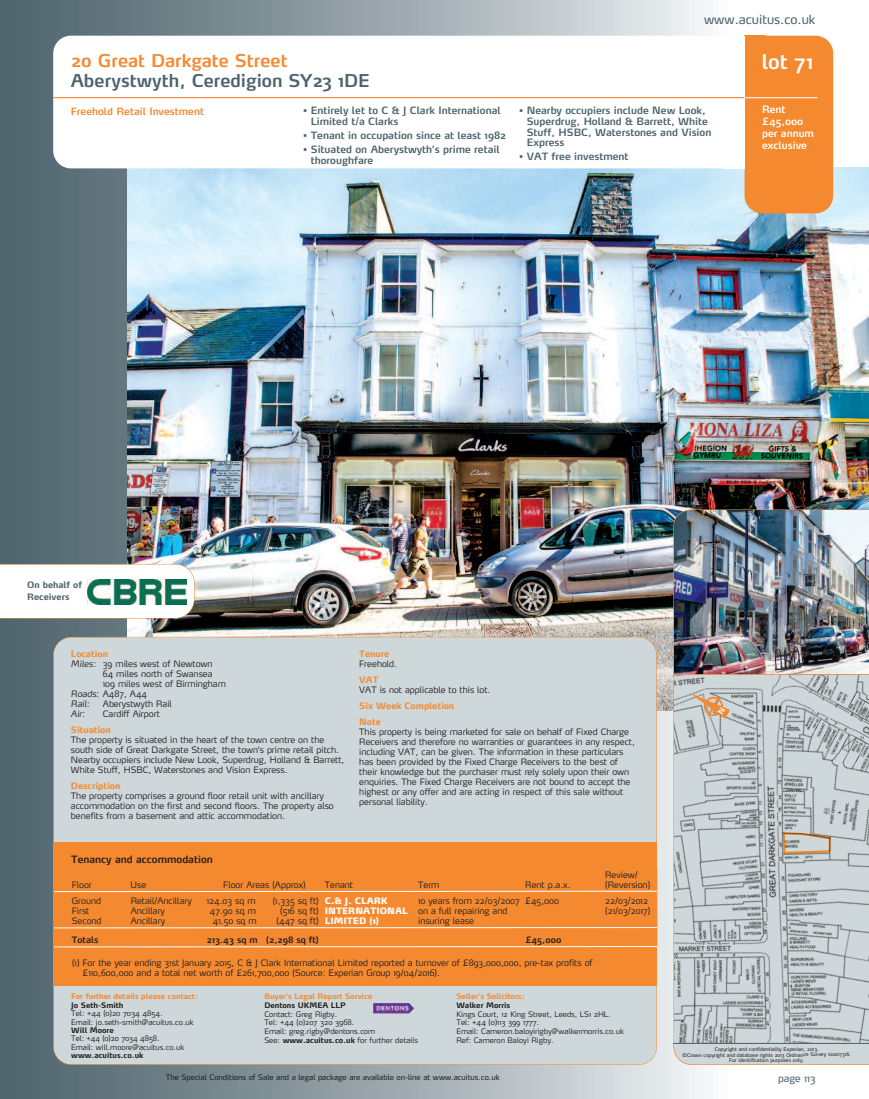
<style>
.page{position:relative;width:869px;height:1099px;background:#fff}
.page>*{position:absolute;margin:0;border:0;box-sizing:border-box;transform-origin:0 0}
.t1{font:600 20px "Max";color:#fff}
.t2{font:600 17.5px "Max";color:#4c636b}
.t3{font:600 17.5px "Max";color:#f58930}
.t4{font:12.5px "Max";color:#4c636b}
.t5{font:600 10px/10.6px "Max";color:#4c636b}
.t6{font:600 10px/12px "Max";color:#fff}
.t7{font:600 10px "Max";color:#f58930}
.t8{font:600 10px "Max";color:#231f20}
.t9{font:10px "Max";color:#4c636b}
.t10{font:300 8.75px/10px "Max";color:#231f20}
.t11{font:700 8.75px/16px "Max";color:#f58930}
.t12{font:900 8.75px/10px "Max";color:#fff}
.t13{font:600 8.75px "Max";color:#231f20}
.t14{font:700 8.75px/11.2px "Max";color:#4c636b}
.t15{font:italic 300 8.75px "Max";color:#231f20}
.t16{font:300 7.5px/8.8px "Max";color:#231f20}
.t17{font:7.5px "Max";color:#231f20}
.t18{font:700 7.5px "Max";color:#f58930}
.t19{font:700 7.5px "Max";color:#231f20}
.t20{font:5px/5.6px "Max";color:#231f20;text-align:center}
.s1{font-style:italic}
.s2{font-weight:700}
</style>
<div class="page">
<div style="left:0;top:0;width:733px;height:1098px;background:linear-gradient(to right,#485d66,#f2f1f1)"></div>
<img style="left:128px;top:168px;width:740px;height:542px">
<div style="left:744px;top:36px;width:88px;height:177px;background:#f58930;border-radius:18px"></div>
<div style="left:744px;top:36px;width:21px;height:14px;background:#f58930"></div>
<div style="left:53px;top:36px;width:691px;height:132px;background:#fff;border-radius:18px"></div>
<hr style="left:735px;top:97px;width:82px;height:1px;background:#fff">
<div style="left:722px;top:36px;width:22px;height:132px;background:#fff"></div>
<hr style="left:53px;top:97px;width:691px;height:1px;background:#f47321">
<div style="left:54px;top:637px;width:602px;height:427px;background:#ced8da;border-radius:18px"></div>
<svg style="left:0;top:564px;width:194px;height:54px"></svg>
<div style="left:53px;top:842px;width:603px;height:143px;background:#f58930"></div>
<svg style="left:673px;top:674px;width:195px;height:369px;background:#bbc3c4"></svg>
<div style="left:673px;top:1044px;width:195px;height:20px;background:#ced8da"></div>
<hr style="left:673px;top:1043px;width:195px;height:1px;background:#4c636b">
<img style="left:673px;top:509px;width:195px;height:165px">
<img style="left:373px;top:1003px;width:41px;height:10px">
<img style="left:87px;top:580px;width:100px;height:24px">
<hr style="left:656px;top:867px;width:1px;height:79px;background:#f58930">
<hr style="left:54px;top:891px;width:602px;height:1px;background:#fff">
<hr style="left:54px;top:927px;width:602px;height:1px;background:#fff">
<hr style="left:54px;top:946px;width:602px;height:1px;background:#fff">
<svg style="left:689px;top:693px;width:40px;height:25px"></svg>
<h2 class="t3" style="left:71px;top:54px;width:218px">20 Great Darkgate Street</h2>
<h2 class="t2" style="left:71px;top:74px;width:300px">Aberystwyth, Ceredigion SY23 1DE</h2>
<p class="t7" style="left:71px;top:107px;width:135px">Freehold Retail Investment</p>
<p class="t5" style="left:310px;top:106px;width:191px;text-indent:-7px">• Entirely let to C &amp; J Clark International<br>Limited t/a Clarks</p>
<p class="t5" style="left:303px;top:131px;width:204px">• Tenant in occupation since at least 1982</p>
<p class="t5" style="left:310px;top:145px;width:190px;text-indent:-7px">• Situated on Aberystwyth’s prime retail thoroughfare</p>
<h3 class="t4" style="left:703px;top:15px;width:113px">www.acuitus.co.uk</h3>
<p class="t5" style="left:526px;top:106px;width:186px;text-indent:-7px">• Nearby occupiers include New Look,<br>Superdrug, Holland &amp; Barrett, White<br>Stuff, HSBC, Waterstones and Vision<br>Express</p>
<p class="t5" style="left:519px;top:152px;width:111px">• VAT free investment</p>
<h1 class="t1" style="left:761px;top:54px;width:53px">lot 71</h1>
<p class="t6" style="left:761px;top:105px;width:53px">Rent £45,000 per annum exclusive</p>
<p class="t14" style="left:27px;top:580px;width:56px">On behalf of<br>Receivers</p>
<p class="t11" style="left:71px;top:646px;width:38px">Location</p>
<p class="t10" style="left:71px;top:659px;width:143px"><span class="s1">Miles:</span> 39 miles west of Newtown</p>
<p class="t10" style="left:103px;top:669px;width:111px">64 miles north of Swansea</p>
<p class="t10" style="left:103px;top:679px;width:124px">109 miles west of Birmingham</p>
<p class="t10" style="left:71px;top:689px;width:78px"><span class="s1">Roads:</span> A487, A44</p>
<p class="t15" style="left:71px;top:700px;width:20px">Rail:</p>
<p class="t10" style="left:103px;top:699px;width:70px">Aberystwyth Rail</p>
<p class="t15" style="left:71px;top:710px;width:16px">Air:</p>
<p class="t10" style="left:103px;top:709px;width:58px">Cardiff Airport</p>
<p class="t11" style="left:71px;top:722px;width:41px">Situation</p>
<p class="t10" style="left:71px;top:735px;width:275px">The property is situated in the heart of the town centre on the south side of Great Darkgate Street, the town's prime retail pitch.<br>Nearby occupiers include New Look, Superdrug, Holland &amp; Barrett, White Stuff, HSBC, Waterstones and Vision Express.</p>
<p class="t11" style="left:71px;top:778px;width:51px">Description</p>
<p class="t10" style="left:71px;top:791px;width:264px">The property comprises a ground floor retail unit with ancillary accommodation on the first and second floors. The property also benefits from a basement and attic accommodation.</p>
<p class="t8" style="left:71px;top:855px;width:143px">Tenancy and accommodation</p>
<p class="t11" style="left:359px;top:646px;width:31px">Tenure</p>
<p class="t10" style="left:359px;top:659px;width:39px">Freehold.</p>
<p class="t11" style="left:359px;top:672px;width:21px">VAT</p>
<p class="t10" style="left:359px;top:685px;width:133px">VAT is not applicable to this lot.</p>
<p class="t11" style="left:359px;top:698px;width:96px">Six Week Completion<br>Note</p>
<p class="t10" style="left:359px;top:727px;width:277px">This property is being marketed for sale on behalf of Fixed Charge Receivers and therefore no warranties or guarantees in any respect, including VAT, can be given. The information in these particulars has been provided by the Fixed Charge Receivers to the best of their knowledge but the purchaser must rely solely upon their own enquiries. The Fixed Charge Receivers are not bound to accept the highest or any offer and are acting in respect of this sale without personal liability.</p>
<p class="t10" style="left:72px;top:880px;width:22px">Floor</p>
<p class="t10" style="left:131px;top:880px;width:17px">Use</p>
<p class="t10" style="left:223px;top:880px;width:84px">Floor Areas (Approx)</p>
<p class="t10" style="left:324px;top:880px;width:30px">Tenant</p>
<p class="t10" style="left:418px;top:880px;width:23px">Term</p>
<p class="t10" style="left:525px;top:880px;width:47px">Rent p.a.x.</p>
<p class="t10" style="left:605px;top:870px;width:46px">Review/ (Reversion)</p>
<p class="t10" style="left:72px;top:896px;width:31px">Ground<br>First<br>Second</p>
<p class="t10" style="left:131px;top:896px;width:63px">Retail/Ancillary<br>Ancillary<br>Ancillary</p>
<p class="t10" style="left:207px;top:896px;width:50px">124.03 sq m</p>
<p class="t10" style="left:272px;top:896px;width:47px">(1,335 sq ft)</p>
<p class="t12" style="left:324px;top:896px;width:84px">C.&amp; J. CLARK<br>INTERNATIONAL<br>LIMITED (1)</p>
<p class="t10" style="left:418px;top:896px;width:103px">10 years from 22/03/2007 on a full repairing and insuring lease</p>
<p class="t10" style="left:525px;top:896px;width:35px">£45,000</p>
<p class="t10" style="left:605px;top:896px;width:47px">22/03/2012 (21/03/2017)</p>
<p class="t10" style="left:210px;top:906px;width:48px">47.90 sq m</p>
<p class="t10" style="left:280px;top:906px;width:40px">(516 sq ft)</p>
<p class="t10" style="left:213px;top:916px;width:45px">41.50 sq m</p>
<p class="t10" style="left:276px;top:916px;width:44px">(447 sq ft)</p>
<p class="t13" style="left:72px;top:936px;width:28px">Totals</p>
<p class="t13" style="left:207px;top:936px;width:113px">213.43 sq m (2,298 sq ft)</p>
<p class="t13" style="left:525px;top:936px;width:38px">£45,000</p>
<p class="t10" style="left:82px;top:958px;width:511px;text-indent:-10px">(1) For the year ending 31st January 2015, C &amp; J Clark International Limited reported a turnover of £893,000,000, pre-tax profits of £110,600,000 and a total net worth of £261,700,000 (Source: Experian Group 19/04/2016).</p>
<p class="t18" style="left:71px;top:993px;width:128px">For further details please contact:</p>
<p class="t19" style="left:71px;top:1002px;width:54px">Jo Seth-Smith</p>
<p class="t16" style="left:71px;top:1009px;width:124px">Tel: +44 (0)20 7034 4854.<br>Email: jo.seth-smith@acuitus.co.uk</p>
<p class="t19" style="left:71px;top:1027px;width:44px">Will Moore</p>
<p class="t16" style="left:71px;top:1035px;width:114px">Tel: +44 (0)20 7034 4858.<br>Email: will.moore@acuitus.co.uk</p>
<p class="t19" style="left:71px;top:1052px;width:74px">www.acuitus.co.uk</p>
<p class="t18" style="left:264px;top:993px;width:110px">Buyer’s Legal Report Service</p>
<p class="t19" style="left:264px;top:1002px;width:83px">Dentons UKMEA LLP</p>
<p class="t16" style="left:264px;top:1010px;width:155px">Contact: Greg Rigby.<br>Tel: +44 (0)207 320 3968.<br>Email: greg.rigby@dentons.com<br>See: <span class="s2">www.acuitus.co.uk</span> for further details</p>
<p class="t18" style="left:456px;top:993px;width:69px">Seller’s Solicitors:</p>
<p class="t19" style="left:456px;top:1002px;width:55px">Walker Morris</p>
<p class="t16" style="left:456px;top:1010px;width:169px">Kings Court, 12 King Street, Leeds, LS1 2HL.<br>Tel: +44 (0)113 399 1777.<br>Email: Cameron.baloyirigby@walkermorris.co.uk Ref: Cameron Baloyi Rigby.</p>
<p class="t17" style="left:166px;top:1073px;width:335px">The Special Conditions of Sale and a legal package are available on-line at www.acuitus.co.uk</p>
<p class="t20" style="left:682px;top:1046px;width:170px">Copyright and confidentiality Experian, 2013.<br>©Crown copyright and database rights 2013 Ordnance Survey 100017316.<br>For identification purposes only.</p>
<p class="t9" style="left:777px;top:1074px;width:39px">page 113</p>
</div>
